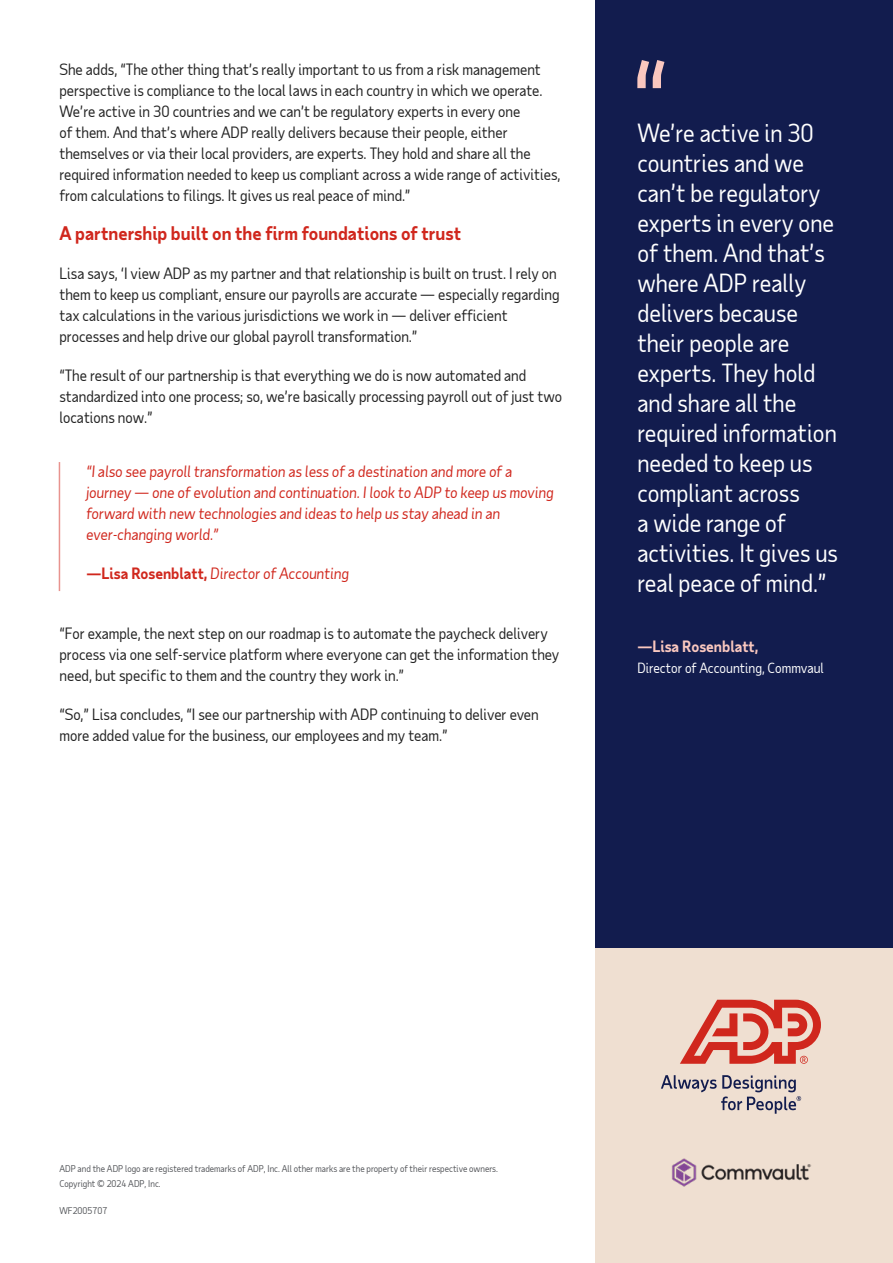
<style>
.page{position:relative;width:893px;height:1263px;background:#fff}
.page>*{position:absolute;margin:0;border:0;box-sizing:border-box;transform-origin:0 0}
.t1{font:24px/30px "Taub Sans";color:#fff}
.t2{font:700 18px "Taub Sans";color:#d0271d}
.t3{font:15px/21px "Taub Sans";color:#222}
.t4{font:italic 15px/21px "Taub Sans";color:#d0271d}
.t5{font:700 15px "Taub Sans";color:#fac8bf}
.t6{font:13.5px "Taub Sans";color:#fff}
.t7{font:9px/15px "Taub Sans";color:#54565a}
.s1{font-weight:700;font-style:normal}
</style>
<div class="page">
<div style="left:595px;top:947px;width:298px;height:316px;background:#efdfd1"></div>
<div style="left:595px;top:0;width:298px;height:947px;background:#121c4e"></div>
<svg style="left:661px;top:1075px;width:140px;height:39px"></svg>
<svg style="left:680px;top:1000px;width:141px;height:64px"></svg>
<svg style="left:637px;top:60px;width:27px;height:28px"></svg>
<hr style="left:59px;top:462px;width:1px;height:129px;background:#e8938e">
<img style="left:672px;top:1159px;width:139px;height:28px">
<p class="t3" style="left:59px;top:59px;width:503px">She adds, “The other thing that’s really important to us from a risk management perspective is compliance to the local laws in each country in which we operate.<br>We’re active in 30 countries and we can’t be regulatory experts in every one<br>of them. And that’s where ADP really delivers because their people, either themselves or via their local providers, are experts. They hold and share all the required information needed to keep us compliant across a wide range of activities, from calculations to filings. It gives us real peace of mind.”</p>
<p class="t2" style="left:59px;top:221px;width:403px">A partnership built on the firm foundations of trust</p>
<p class="t3" style="left:59px;top:263px;width:500px">Lisa says, ‘I view ADP as my partner and that relationship is built on trust. I rely on them to keep us compliant, ensure our payrolls are accurate — especially regarding tax calculations in the various jurisdictions we work in — deliver efficient processes and help drive our global payroll transformation.”</p>
<p class="t3" style="left:59px;top:365px;width:504px">“The result of our partnership is that everything we do is now automated and standardized into one process; so, we’re basically processing payroll out of just two locations now.”</p>
<p class="t4" style="left:86px;top:461px;width:469px">“I also see payroll transformation as less of a destination and more of a journey — one of evolution and continuation. I look to ADP to keep us moving forward with new technologies and ideas to help us stay ahead in an ever-changing world.”</p>
<p class="t4" style="left:86px;top:563px;width:264px"><span class="s1">—Lisa Rosenblatt,</span> Director of Accounting</p>
<p class="t3" style="left:59px;top:623px;width:501px">“For example, the next step on our roadmap is to automate the paycheck delivery process via one self-service platform where everyone can get the information they need, but specific to them and the country they work in.”</p>
<p class="t3" style="left:59px;top:704px;width:481px">“So,” Lisa concludes, “I see our partnership with ADP continuing to deliver even more added value for the business, our employees and my team.”</p>
<p class="t1" style="left:637px;top:117px;width:202px">We’re active in 30 countries and we can’t be regulatory experts in every one of them. And that’s where ADP really delivers because their people are experts. They hold and share all the required information needed to keep us compliant across<br>a wide range of activities. It gives us real peace of mind.”</p>
<p class="t5" style="left:637px;top:636px;width:123px">—Lisa Rosenblatt,</p>
<p class="t6" style="left:637px;top:659px;width:188px">Director of Accounting, Commvaul</p>
<p class="t7" style="left:59px;top:1161px;width:440px">ADP and the ADP logo are registered trademarks of ADP, Inc. All other marks are the property of their respective owners.<br>Copyright © 2024 ADP, Inc.</p>
<p class="t7" style="left:59px;top:1203px;width:49px">WF2005707</p>
</div>
